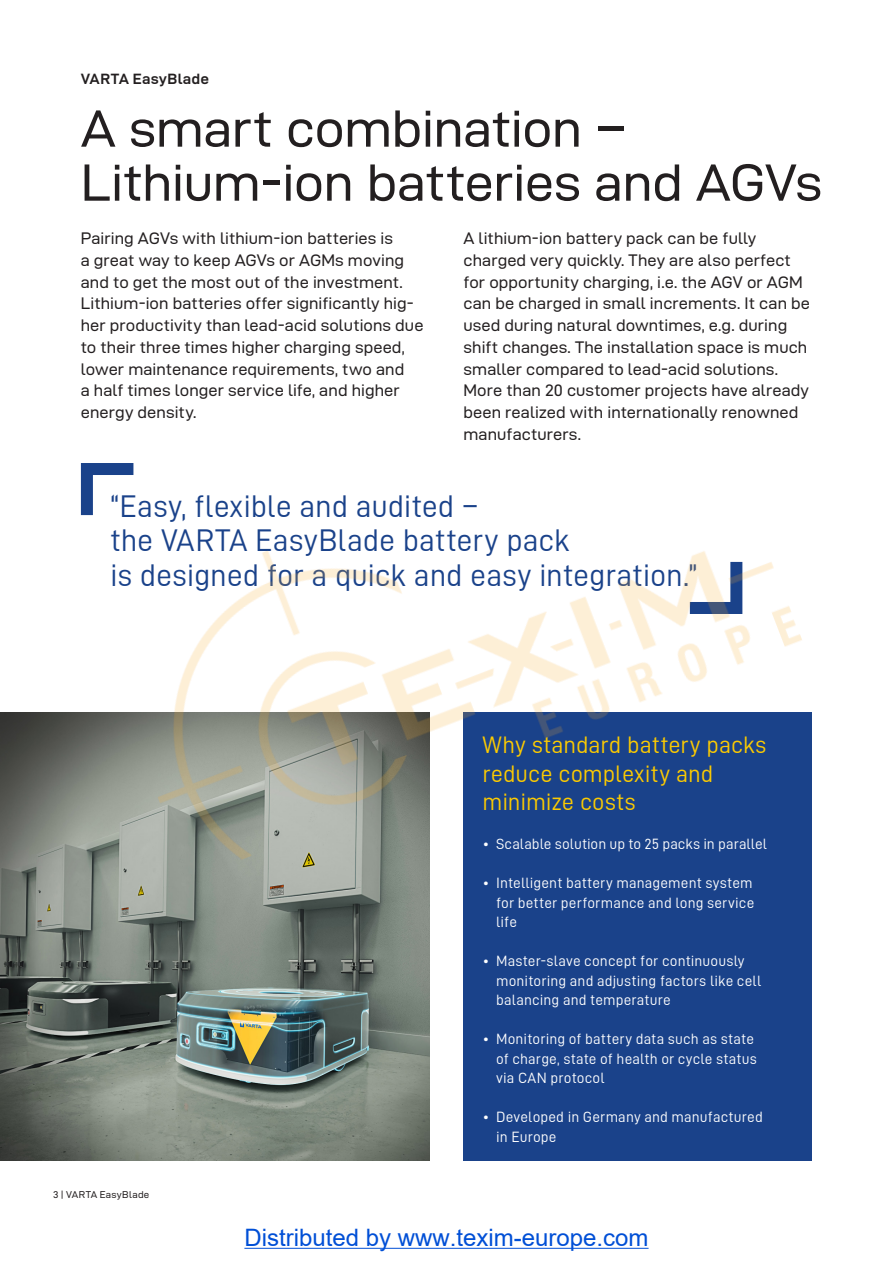
<style>
.page{position:relative;width:893px;height:1263px;background:#fff}
.page>*{position:absolute;margin:0;border:0;box-sizing:border-box;transform-origin:0 0}
.t1{font:52.5px/54px "Varta DIN Wd";letter-spacing:-.01em;color:#231f20}
.t2{font:31.5px/34.5px "Varta DIN";letter-spacing:-.005em;color:#1a428a}
.t3{font:24px/28.5px "Varta DIN";letter-spacing:-.005em;color:#fdcb00}
.t4{font:24px "Arial";color:#004fd6}
.t5{font:16.5px/21.8px "Varta DIN Wd";letter-spacing:.005em;color:#231f20}
.t6{font:15px/19.5px "Varta DIN";letter-spacing:.005em;color:#fff}
.t7{font:700 15px "Varta DIN Wd";letter-spacing:.015em;color:#231f20}
.t8{font:9.75px "Varta DIN Wd";letter-spacing:.03em;color:#231f20}
</style>
<div class="page">
<div style="left:463px;top:712px;width:349px;height:449px;background:#1a428a"></div>
<svg style="left:80px;top:463px;width:9px;height:53px"></svg>
<img style="left:0;top:712px;width:429px;height:449px">
<hr style="left:244px;top:1248px;width:405px;height:1px;background:#004fd6">
<img style="left:89px;top:463px;width:713px;height:417px">
<p class="t7" style="left:81px;top:70px;width:130px">VARTA EasyBlade</p>
<h1 class="t1" style="left:81px;top:102px;width:743px">A smart combination –<br>Lithium-ion batteries and AGVs</h1>
<p class="t5" style="left:81px;top:228px;width:344px">Pairing AGVs with lithium-ion batteries is<br>a great way to keep AGVs or AGMs moving and to get the most out of the investment.<br>Lithium-ion batteries offer significantly hig&shy;her productivity than lead-acid solutions due to their three times higher charging speed, lower maintenance requirements, two and<br>a half times longer service life, and higher energy density.</p>
<p class="t5" style="left:463px;top:228px;width:348px">A lithium-ion battery pack can be fully charged very quickly. They are also perfect for opportunity charging, i.e. the AGV or AGM can be charged in small increments. It can be used during natural downtimes, e.g. during shift changes. The installation space is much smaller compared to lead-acid solutions.<br>More than 20 customer projects have already been realized with internationally renowned manufacturers.</p>
<h2 class="t2" style="left:110px;top:489px;width:589px">“Easy, flexible and audited –<br>the VARTA EasyBlade battery pack<br>is designed for a quick and easy integration.”</h2>
<p class="t8" style="left:53px;top:1188px;width:98px">3 | VARTA EasyBlade</p>
<h3 class="t3" style="left:483px;top:731px;width:285px">Why standard battery packs reduce complexity and minimize costs</h3>
<p class="t6" style="left:483px;top:834px;width:286px">• Scalable solution up to 25 packs in parallel</p>
<p class="t6" style="left:496px;top:873px;width:260px;text-indent:-14px">• Intelligent battery management system for better performance and long service life</p>
<p class="t6" style="left:496px;top:951px;width:267px;text-indent:-14px">• Master-slave concept for continuously monitoring and adjusting factors like cell balancing and temperature</p>
<p class="t6" style="left:496px;top:1029px;width:262px;text-indent:-14px">• Monitoring of battery data such as state of charge, state of health or cycle status via CAN protocol</p>
<p class="t6" style="left:496px;top:1107px;width:268px;text-indent:-14px">• Developed in Germany and manufactured in Europe</p>
<h3 class="t4" style="left:244px;top:1221px;width:406px">Distributed by www.texim-europe.com</h3>
</div>
